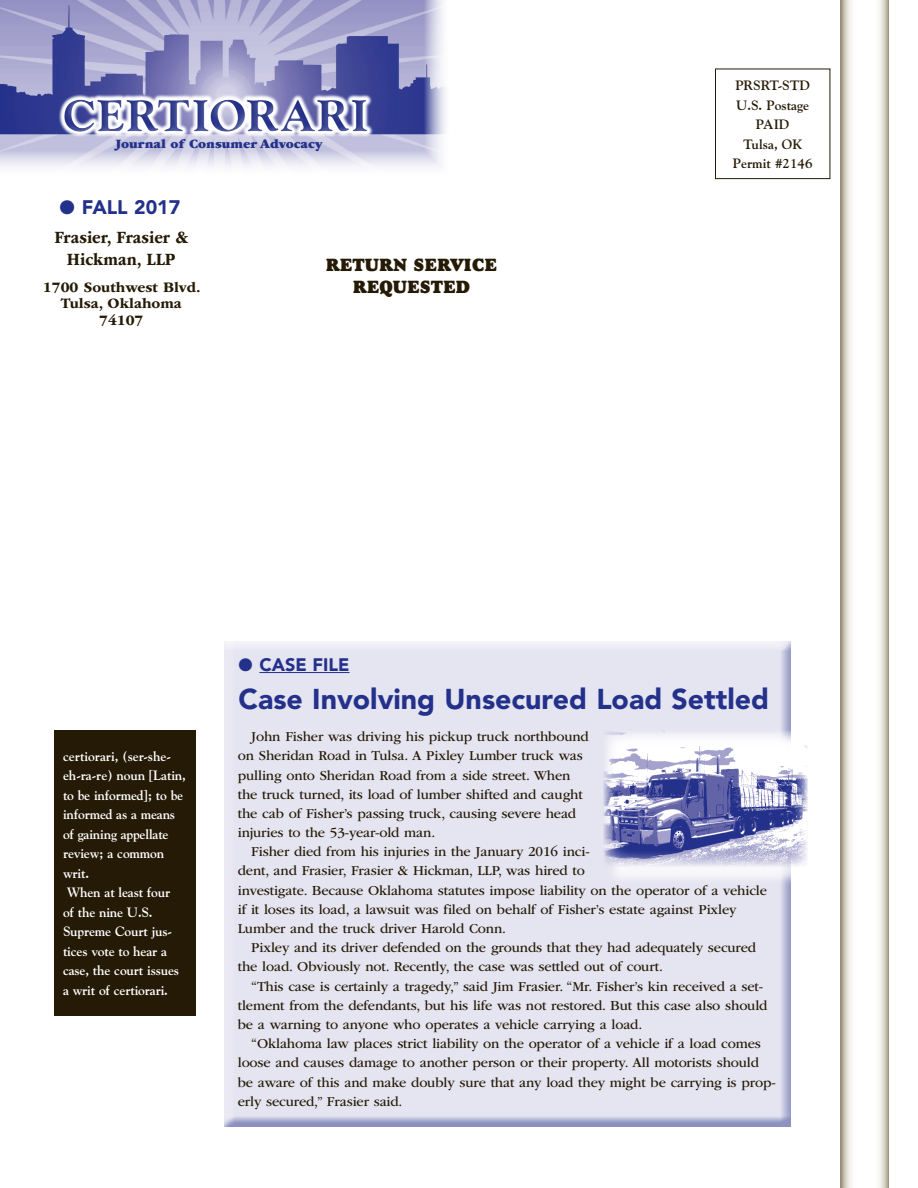
<style>
.page{position:relative;width:918px;height:1188px;background:#fff}
.page>*{position:absolute;margin:0;border:0;box-sizing:border-box;transform-origin:0 0}
.t1{font:800 45px "Goudy Std";letter-spacing:.03em;color:#24318b}
.BodyCopy{font:900 28.5px "Avenir LT Std";color:#24318b}
.t2{font:900 19.5px "Avenir LT Std";color:#24318b}
.t3{font:700 18px/21.8px "ITC Garamond Std";color:#251a05;text-align:center;scale:.9 1}
.t4{font:18px/21.8px "Goudy Std Heavyface";color:#251a05;text-align:center}
.t5{font:900 18px "Avenir LT Std";color:#24318b}
.t6{font:700 15px/16.5px "ITC Garamond Std";color:#251a05;text-align:center}
.t7{font:14.25px/19.2px "ITC Garamond Std";letter-spacing:-.01em;color:#251a05}
.t8{font:700 13.5px/19.5px "Goudy Std";letter-spacing:-.015em;color:#fff}
.t9{font:700 13.5px "Goudy Std";color:#251a05}
.t10{font:13.35px "ITC Garamond Std Ult";color:#24318b}
</style>
<div class="page">
<div style="left:715px;top:69px;width:115px;height:110px;border:1px solid #251a05"></div>
<div style="left:54px;top:730px;width:141px;height:286px;background:#251a05"></div>
<svg style="left:841px;top:0;width:47px;height:1188px"></svg>
<img style="left:0;top:0;width:445px;height:167px">
<div style="left:58px;top:92px;width:324px;height:55px;background:#fff;opacity:.75"></div>
<div style="left:50px;top:89px;width:329px;height:50px;background:#251a05;opacity:.18"></div>
<div style="left:223px;top:641px;width:570px;height:486px;background:#e5e4f1"></div>
<hr style="left:259px;top:672px;width:91px;height:1px;background:#24318b">
<div style="left:606px;top:733px;width:220px;height:152px;background:#fff;opacity:.75"></div>
<img style="left:604px;top:731px;width:204px;height:136px">
<h1 class="t1" style="left:63px;top:90px;width:307px">CERTIORARI</h1>
<p class="t10" style="left:115px;top:136px;width:208px">Journal of Consumer Advocacy</p>
<p class="t2" style="left:59px;top:195px;width:122px">● FALL 2017</p>
<p class="t3" style="left:54px;top:227px;width:150px">Frasier, Frasier &amp;<br>Hickman, LLP</p>
<p class="t6" style="left:43px;top:279px;width:159px">1700 Southwest Blvd.</p>
<p class="t6" style="left:61px;top:295px;width:122px">Tulsa, Oklahoma<br>74107</p>
<p class="t4" style="left:326px;top:254px;width:173px">RETURN SERVICE<br>REQUESTED</p>
<p class="t5" style="left:239px;top:654px;width:113px">● CASE FILE</p>
<p class="t9" style="left:735px;top:77px;width:76px">PRSRT-STD</p>
<p class="t9" style="left:736px;top:97px;width:75px">U.S. Postage</p>
<p class="t9" style="left:756px;top:116px;width:35px">PAID</p>
<p class="t9" style="left:743px;top:136px;width:60px">Tulsa, OK</p>
<p class="t9" style="left:733px;top:155px;width:81px">Permit #2146</p>
<p class="t8" style="left:63px;top:747px;width:124px">certiorari, (ser-she&shy;eh-ra-re) noun [Latin, to be informed]; to be informed as a means of gaining appellate review; a common writ.</p>
<p class="t8" style="left:63px;top:883px;width:118px">When at least four of the nine U.S.<br>Supreme Court jus&shy;tices vote to hear a case, the court issues a writ of certiorari.</p>
<p class="BodyCopy" style="left:239px;top:682px;width:532px">Case Involving Unsecured Load Settled</p>
<p class="t7" style="left:238px;top:727px;width:353px;text-indent:13px">John Fisher was driving his pickup truck northbound on Sheridan Road in Tulsa. A Pixley Lumber truck was pulling onto Sheridan Road from a side street. When the truck turned, its load of lumber shifted and caught the cab of Fisher’s passing truck, causing severe head injuries to the 53-year-old man.</p>
<p class="t7" style="left:238px;top:842px;width:531px;text-indent:13px">Fisher died from his injuries in the January 2016 inci-<br>dent, and Frasier, Frasier &amp; Hickman, LLP, was hired to<br>investigate. Because Oklahoma statutes impose liability on the operator of a vehicle if it loses its load, a lawsuit was filed on behalf of Fisher’s estate against Pixley Lumber and the truck driver Harold Conn.</p>
<p class="t7" style="left:238px;top:938px;width:520px;text-indent:13px">Pixley and its driver defended on the grounds that they had adequately secured the load. Obviously not. Recently, the case was settled out of court.</p>
<p class="t7" style="left:238px;top:977px;width:531px;text-indent:13px">“This case is certainly a tragedy,” said Jim Frasier. “Mr. Fisher’s kin received a set&shy;tlement from the defendants, but his life was not restored. But this case also should be a warning to anyone who operates a vehicle carrying a load.</p>
<p class="t7" style="left:238px;top:1034px;width:539px;text-indent:13px">“Oklahoma law places strict liability on the operator of a vehicle if a load comes loose and causes damage to another person or their property. All motorists should be aware of this and make doubly sure that any load they might be carrying is prop&shy;erly secured,” Frasier said.</p>
</div>
